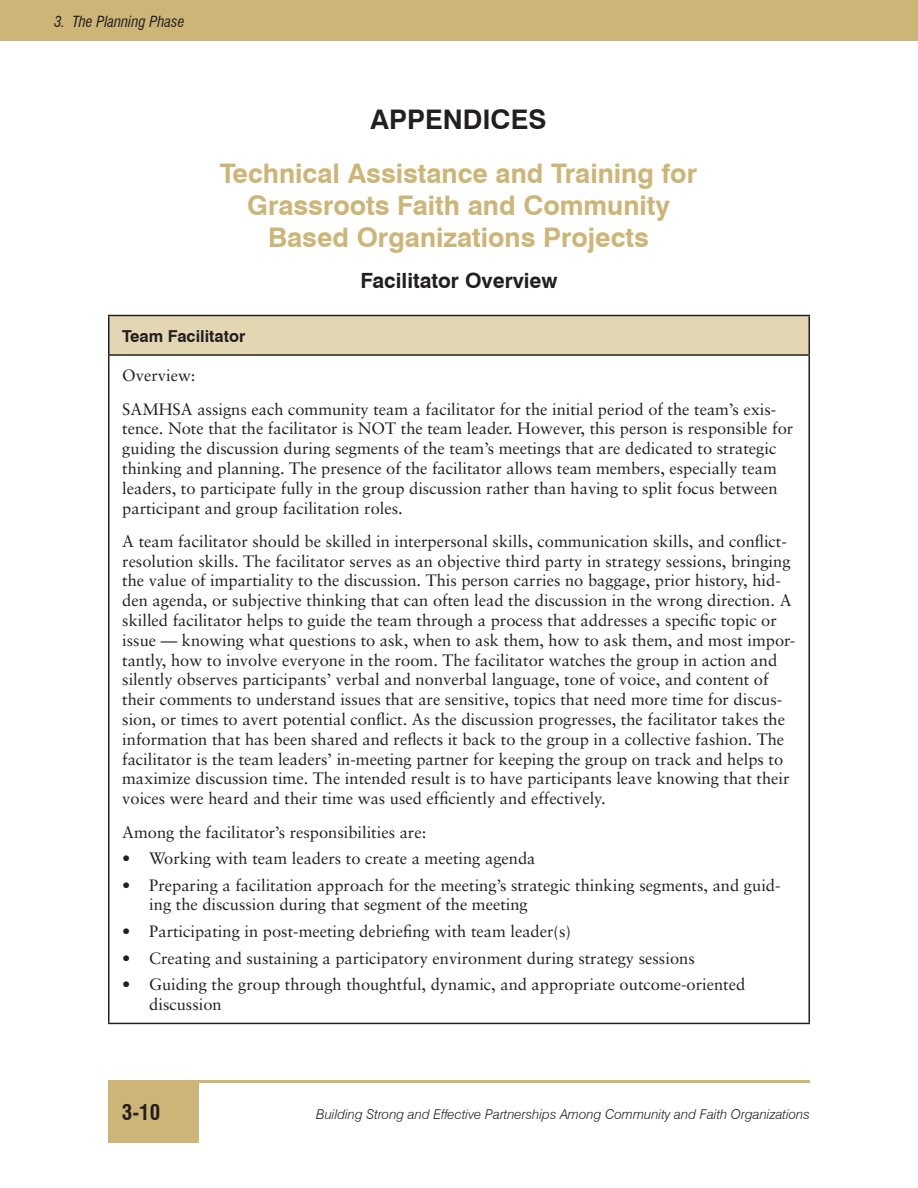
<style>
.page{position:relative;width:918px;height:1188px;background:#fff}
.page>*{position:absolute;margin:0;border:0;box-sizing:border-box;transform-origin:0 0}
.t1{font:700 27px/32.4px "Swiss 721 BT";color:#ccb576;text-align:center}
.t2{font:700 27px "Swiss 721 BT";color:#231f20}
.t3{font:700 21px "Swiss 721 BT";color:#231f20}
.t4{font:700 condensed 21px "Swiss 721 BT";color:#231f20}
.t5{font:16.5px/19.8px "Sabon";color:#231f20}
.t6{font:700 16.5px "Swiss 721 BT";color:#231f20}
.t7{font:italic condensed 15px "Swiss 721 BT";color:#231f20}
.t8{font:italic 300 13.5px "Swiss 721 BT";color:#231f20}
</style>
<div class="page">
<hr style="left:108px;top:1080px;width:702px;height:3px;background:#ccb576">
<div style="left:108px;top:1080px;width:91px;height:63px;background:#ccb576"></div>
<div style="left:0;top:0;width:918px;height:40px;background:#ccb576"></div>
<div style="left:109px;top:316px;width:700px;height:39px;background:#e3d7b3"></div>
<hr style="left:108px;top:315px;width:702px;height:1px;background:#231f20">
<hr style="left:108px;top:316px;width:2px;height:38px;background:#231f20">
<hr style="left:808px;top:316px;width:2px;height:38px;background:#231f20">
<hr style="left:108px;top:354px;width:702px;height:2px;background:#231f20">
<hr style="left:108px;top:356px;width:2px;height:667px;background:#231f20">
<hr style="left:808px;top:356px;width:2px;height:667px;background:#231f20">
<hr style="left:108px;top:1023px;width:702px;height:1px;background:#231f20">
<p class="t7" style="left:54px;top:13px;width:132px">3. The Planning Phase</p>
<p class="t2" style="left:371px;top:103px;width:177px">APPENDICES</p>
<h2 class="t1" style="left:220px;top:156px;width:479px">Technical Assistance and Training for<br>Grassroots Faith and Community<br>Based Organizations Projects</h2>
<p class="t3" style="left:360px;top:268px;width:199px">Facilitator Overview</p>
<p class="t6" style="left:122px;top:326px;width:125px">Team Facilitator</p>
<p class="t5" style="left:122px;top:359px;width:656px;line-height:33.3px">Overview:<br>SAMHSA assigns each community team a facilitator for the initial period of the team’s exis-</p>
<p class="t5" style="left:122px;top:419px;width:673px">tence. Note that the facilitator is NOT the team leader. However, this person is responsible for guiding the discussion during segments of the team’s meetings that are dedicated to strategic thinking and planning. The presence of the facilitator allows team members, especially team leaders, to participate fully in the group discussion rather than having to split focus between participant and group facilitation roles.</p>
<p class="t5" style="left:122px;top:531px;width:674px">A team facilitator should be skilled in interpersonal skills, communication skills, and conflict&shy;resolution skills. The facilitator serves as an objective third party in strategy sessions, bringing the value of impartiality to the discussion. This person carries no baggage, prior history, hid&shy;den agenda, or subjective thinking that can often lead the discussion in the wrong direction. A skilled facilitator helps to guide the team through a process that addresses a specific topic or issue — knowing what questions to ask, when to ask them, how to ask them, and most impor&shy;tantly, how to involve everyone in the room. The facilitator watches the group in action and silently observes participants’ verbal and nonverbal language, tone of voice, and content of their comments to understand issues that are sensitive, topics that need more time for discus&shy;sion, or times to avert potential conflict. As the discussion progresses, the facilitator takes the information that has been shared and reflects it back to the group in a collective fashion. The facilitator is the team leaders’ in-meeting partner for keeping the group on track and helps to maximize discussion time. The intended result is to have participants leave knowing that their voices were heard and their time was used efficiently and effectively.</p>
<p class="t5" style="left:122px;top:822px;width:306px">Among the facilitator’s responsibilities are:</p>
<p class="t5" style="left:122px;top:848px;width:415px">• Working with team leaders to create a meeting agenda</p>
<p class="t5" style="left:149px;top:875px;width:633px;text-indent:-27px">• Preparing a facilitation approach for the meeting’s strategic thinking segments, and guid&shy;ing the discussion during that segment of the meeting</p>
<p class="t5" style="left:122px;top:921px;width:450px">• Participating in post-meeting debriefing with team leader(s)</p>
<p class="t5" style="left:122px;top:948px;width:574px">• Creating and sustaining a participatory environment during strategy sessions</p>
<p class="t5" style="left:149px;top:974px;width:597px;text-indent:-27px">• Guiding the group through thoughtful, dynamic, and appropriate outcome-oriented discussion</p>
<p class="t4" style="left:122px;top:1100px;width:40px">3-10</p>
<p class="t8" style="left:316px;top:1106px;width:495px">Building Strong and Effective Partnerships Among Community and Faith Organizations</p>
</div>
